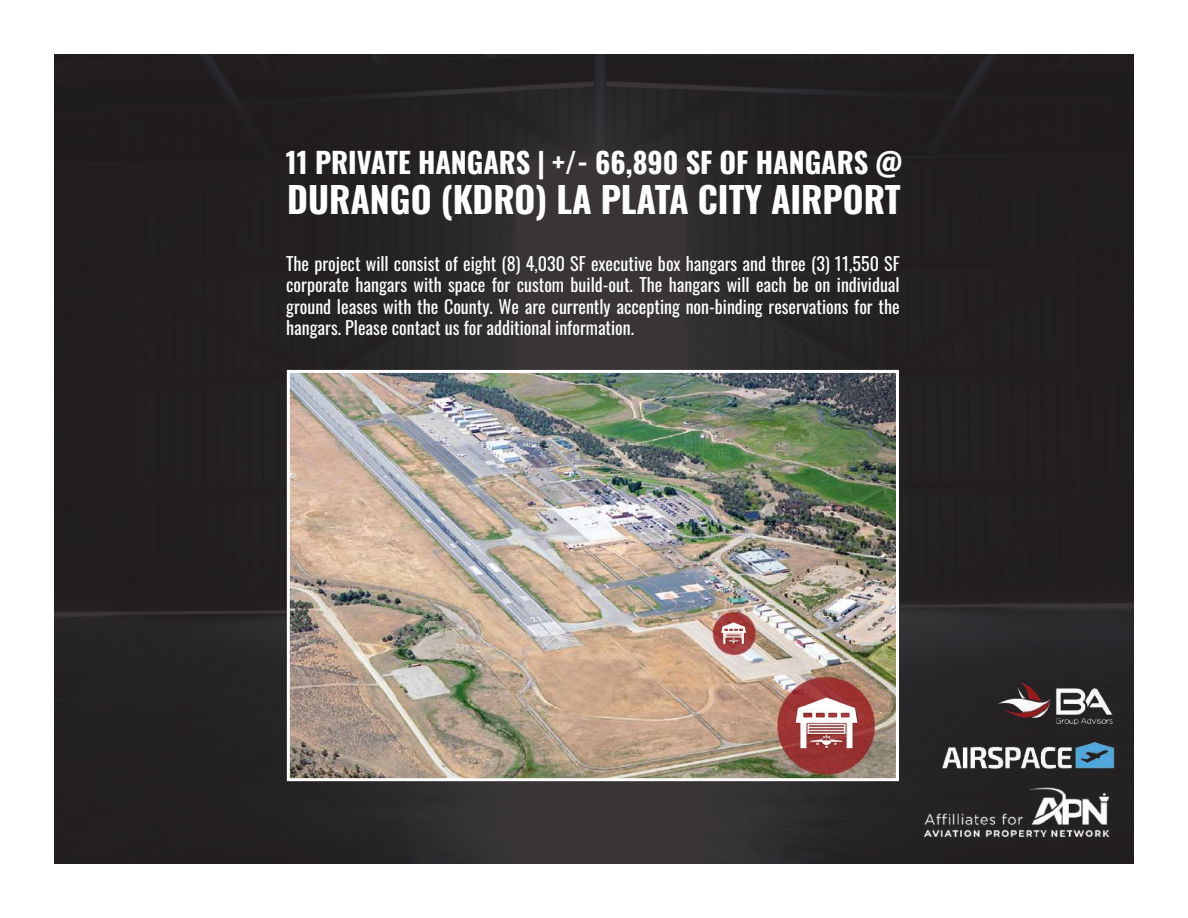
<style>
.page{position:relative;width:1188px;height:918px;background:#fff}
.page>*{position:absolute;margin:0;border:0;box-sizing:border-box;transform-origin:0 0}
.t1{font:700 35.7px "Oswald";color:#fff}
.t2{font:700 28.5px "Oswald";color:#fff}
.t3{font:18px/21.6px "Oswald";color:#fff;text-align:justify}
</style>
<div class="page">
<div style="left:54px;top:54px;width:1080px;height:810px;background:#231f20"></div>
<img style="left:291px;top:374px;width:604px;height:403px">
<div style="left:287px;top:370px;width:612px;height:411px;border:3px solid #fff"></div>
<img style="left:796px;top:698px;width:61px;height:50px">
<img style="left:721px;top:623px;width:25px;height:20px">
<img style="left:998px;top:681px;width:115px;height:45px">
<img style="left:942px;top:742px;width:172px;height:27px">
<img style="left:924px;top:787px;width:187px;height:52px">
<h2 class="t2" style="left:286px;top:137px;width:618px">11 PRIVATE HANGARS | +/- 66,890 SF OF HANGARS @</h2>
<h1 class="t1" style="left:287px;top:168px;width:615px">DURANGO (KDRO) LA PLATA CITY AIRPORT</h1>
<p class="t3" style="left:286px;top:251px;width:615px">The project will consist of eight (8) 4,030 SF executive box hangars and three (3) 11,550 SF corporate hangars with space for custom build-out. The hangars will each be on individual ground leases with the County. We are currently accepting non-binding reservations for the hangars. Please contact us for additional information.</p>
</div>
